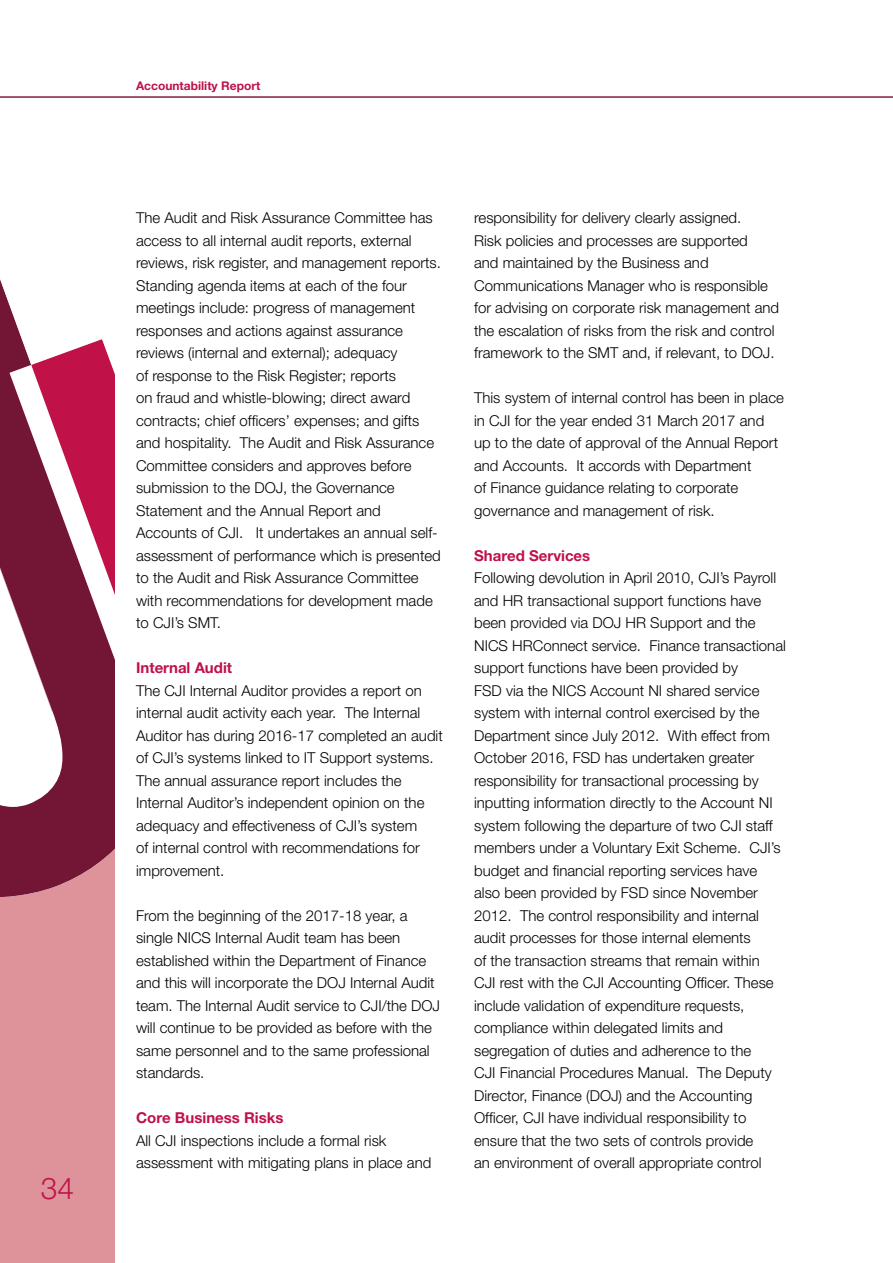
<style>
.page{position:relative;width:893px;height:1263px;background:#fff}
.page>*{position:absolute;margin:0;border:0;box-sizing:border-box;transform-origin:0 0}
.t1{font:300 30px "Helvetica Neue LT Std";color:#c01149}
._1_0_Body{font:300 15px/22.5px "Helvetica Neue LT Pro";color:#000}
._3_0_Sub_Head{font:700 15px "Helvetica Neue LT Pro";color:#c01149}
.t2{font:700 12px "Helvetica Neue LT Std";color:#c01149}
</style>
<div class="page">
<div style="left:0;top:1049px;width:115px;height:214px;background:#de939a"></div>
<div style="left:0;top:897px;width:115px;height:152px;background:#de939a"></div>
<svg style="left:9px;top:775px;width:106px;height:255px;fill:#de939a"></svg>
<svg style="left:0;top:279px;width:115px;height:496px"></svg>
<hr style="left:0;top:96px;width:893px;height:2px;background:#851a3e">
<h1 class="t1" style="left:41px;top:1170px;width:35px">34</h1>
<p class="t2" style="left:136px;top:78px;width:126px">Accountability Report</p>
<p class="_1_0_Body" style="left:136px;top:206px;width:306px">The Audit and Risk Assurance Committee has access to all internal audit reports, external reviews, risk register, and management reports.<br>Standing agenda items at each of the four meetings include: progress of management responses and actions against assurance reviews (internal and external); adequacy<br>of response to the Risk Register; reports<br>on fraud and whistle-blowing; direct award contracts; chief officers’ expenses; and gifts and hospitality. The Audit and Risk Assurance Committee considers and approves before submission to the DOJ, the Governance Statement and the Annual Report and Accounts of CJI. It undertakes an annual self&shy;assessment of performance which is presented to the Audit and Risk Assurance Committee with recommendations for development made to CJI’s SMT.</p>
<p class="_3_0_Sub_Head" style="left:136px;top:659px;width:98px">Internal Audit</p>
<p class="_1_0_Body" style="left:136px;top:679px;width:308px">The CJI Internal Auditor provides a report on internal audit activity each year. The Internal Auditor has during 2016-17 completed an audit of CJI’s systems linked to IT Support systems.<br>The annual assurance report includes the Internal Auditor’s independent opinion on the adequacy and effectiveness of CJI’s system<br>of internal control with recommendations for improvement.</p>
<p class="_1_0_Body" style="left:136px;top:904px;width:305px">From the beginning of the 2017-18 year, a single NICS Internal Audit team has been established within the Department of Finance and this will incorporate the DOJ Internal Audit team. The Internal Audit service to CJI/the DOJ will continue to be provided as before with the same personnel and to the same professional standards.</p>
<p class="_3_0_Sub_Head" style="left:136px;top:1109px;width:149px">Core Business Risks</p>
<p class="_1_0_Body" style="left:136px;top:1129px;width:297px">All CJI inspections include a formal risk assessment with mitigating plans in place and</p>
<p class="_1_0_Body" style="left:474px;top:206px;width:307px">responsibility for delivery clearly assigned.<br>Risk policies and processes are supported<br>and maintained by the Business and Communications Manager who is responsible for advising on corporate risk management and the escalation of risks from the risk and control framework to the SMT and, if relevant, to DOJ.</p>
<p class="_1_0_Body" style="left:474px;top:386px;width:311px">This system of internal control has been in place in CJI for the year ended 31 March 2017 and up to the date of approval of the Annual Report and Accounts. It accords with Department<br>of Finance guidance relating to corporate governance and management of risk.</p>
<p class="_3_0_Sub_Head" style="left:474px;top:546px;width:118px">Shared Services</p>
<p class="_1_0_Body" style="left:474px;top:566px;width:313px">Following devolution in April 2010, CJI’s Payroll and HR transactional support functions have been provided via DOJ HR Support and the NICS HRConnect service. Finance transactional support functions have been provided by<br>FSD via the NICS Account NI shared service system with internal control exercised by the Department since July 2012. With effect from October 2016, FSD has undertaken greater responsibility for transactional processing by inputting information directly to the Account NI system following the departure of two CJI staff members under a Voluntary Exit Scheme. CJI’s budget and financial reporting services have also been provided by FSD since November 2012. The control responsibility and internal audit processes for those internal elements<br>of the transaction streams that remain within<br>CJI rest with the CJI Accounting Officer. These include validation of expenditure requests, compliance within delegated limits and segregation of duties and adherence to the<br>CJI Financial Procedures Manual. The Deputy Director, Finance (DOJ) and the Accounting Officer, CJI have individual responsibility to ensure that the two sets of controls provide<br>an environment of overall appropriate control</p>
</div>
